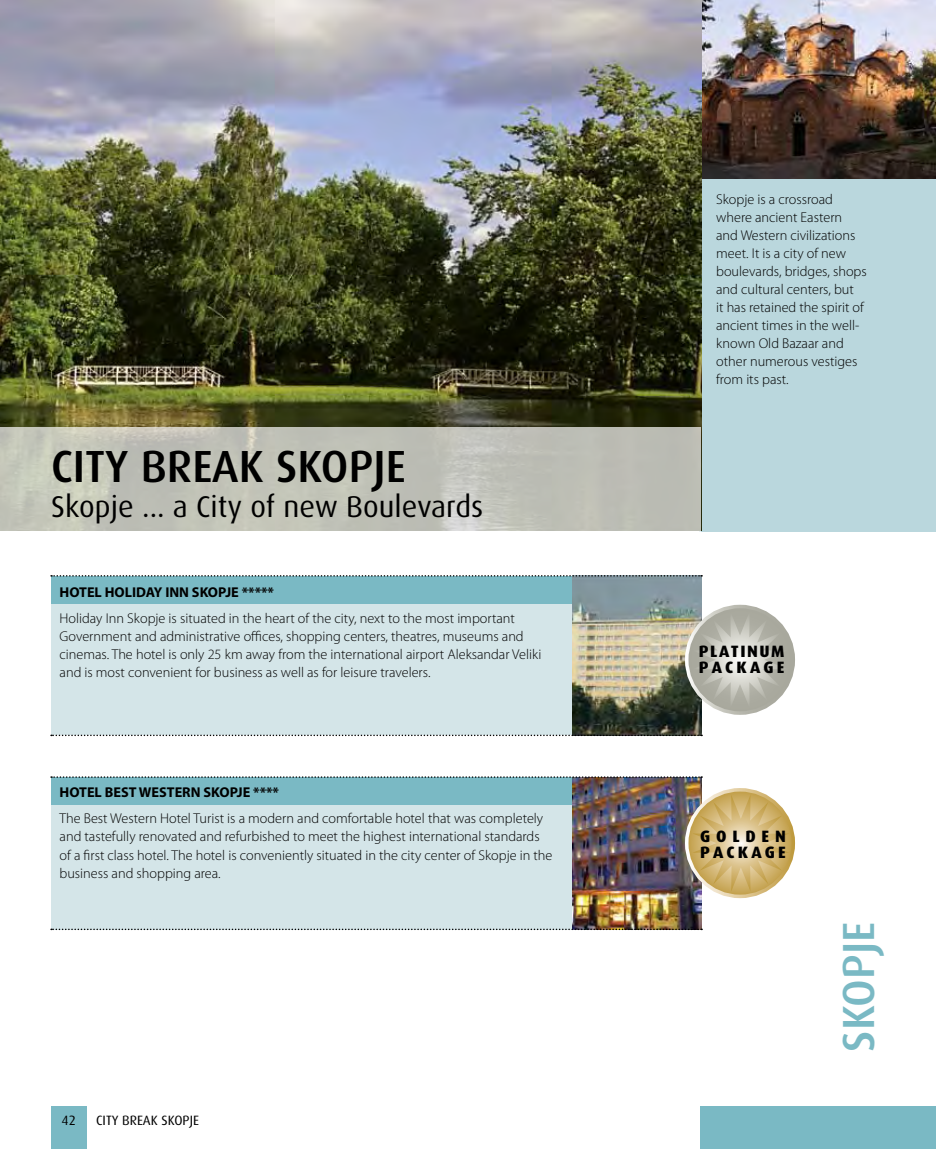
<style>
.page{position:relative;width:936px;height:1149px;background:#fff}
.page>*{position:absolute;margin:0;border:0;box-sizing:border-box;transform-origin:0 0}
.t1{font:500 45px "Dax";color:#000}
.t2{font:500 45px "Dax";color:#7ab9c4}
.t3{font:30px "Dax";color:#000}
.t4{font:800 16.5px/16.5px "Dax";letter-spacing:.09em;color:#000}
.t5{font:800 16.5px/16.5px "Dax";letter-spacing:.19em;color:#000}
.t6{font:300 14.25px/18px "Myriad Pro";color:#000}
.t7{font:700 14.25px "Myriad Pro";color:#000}
.t8{font:13.5px "Dax";color:#000}
</style>
<div class="page">
<div style="left:51px;top:1106px;width:35px;height:42px;background:#7ab9c4"></div>
<div style="left:700px;top:1106px;width:235px;height:42px;background:#7ab9c4"></div>
<div style="left:699px;top:1px;width:236px;height:530px;background:#bad7dd"></div>
<img style="left:701px;top:0;width:234px;height:178px">
<img style="left:0;top:0;width:701px;height:427px">
<svg style="left:0;top:427px;width:701px;height:104px;background:#c0c1b7"></svg>
<div style="left:51px;top:792px;width:650px;height:137px;background:#d4e5e8"></div>
<div style="left:51px;top:776px;width:650px;height:28px;background:#7ab9c4"></div>
<div style="left:51px;top:591px;width:650px;height:143px;background:#d4e5e8"></div>
<div style="left:51px;top:576px;width:650px;height:27px;background:#7ab9c4"></div>
<img style="left:572px;top:777px;width:129px;height:151px">
<img style="left:572px;top:576px;width:129px;height:158px">
<svg style="left:51px;top:575px;width:651px;height:1px"></svg>
<svg style="left:51px;top:734px;width:651px;height:2px"></svg>
<svg style="left:51px;top:776px;width:651px;height:1px"></svg>
<svg style="left:51px;top:928px;width:651px;height:1px"></svg>
<svg style="left:686px;top:789px;width:107px;height:107px"></svg>
<div style="left:685px;top:787px;width:110px;height:110px;border:4px solid #fff;border-radius:50%"></div>
<svg style="left:692px;top:794px;width:97px;height:97px;background:#d4bb82"></svg>
<svg style="left:686px;top:606px;width:107px;height:106px"></svg>
<div style="left:685px;top:604px;width:110px;height:110px;border:4px solid #fff;border-radius:50%"></div>
<svg style="left:691px;top:611px;width:97px;height:97px;background:#bfbfb6"></svg>
<h1 class="t1" style="left:51px;top:440px;width:356px">CITY BREAK SKOPJE</h1>
<h2 class="t3" style="left:51px;top:490px;width:434px">Skopje ... a City of new Boulevards</h2>
<p class="t7" style="left:60px;top:582px;width:216px">HOTEL HOLIDAY INN SKOPJE *****</p>
<p class="t6" style="left:60px;top:609px;width:483px">Holiday Inn Skopje is situated in the heart of the city, next to the most important Government and administrative offices, shopping centers, theatres, museums and cinemas. The hotel is only 25 km away from the international airport Aleksandar Veliki and is most convenient for business as well as for leisure travelers.</p>
<p class="t7" style="left:60px;top:782px;width:221px">HOTEL BEST WESTERN SKOPJE ****</p>
<p class="t6" style="left:60px;top:809px;width:494px">The Best Western Hotel Turist is a modern and comfortable hotel that was completely and tastefully renovated and refurbished to meet the highest international standards of a first class hotel. The hotel is conveniently situated in the city center of Skopje in the business and shopping area.</p>
<p class="t8" style="left:62px;top:1112px;width:16px">42</p>
<p class="t8" style="left:96px;top:1112px;width:104px">CITY BREAK SKOPJE</p>
<p class="t6" style="left:716px;top:190px;width:152px">Skopje is a crossroad where ancient Eastern and Western civilizations meet. It is a city of new boulevards, bridges, shops and cultural centers, but<br>it has retained the spirit of ancient times in the well&shy;known Old Bazaar and other numerous vestiges from its past.</p>
<p class="t4" style="left:699px;top:642px;width:87px">PLATINUM<br>PACKAGE</p>
<p class="t5" style="left:700px;top:827px;width:87px">GOLDEN<br>PACKAGE</p>
<h1 class="t2" style="left:833px;top:1051px;width:131px;rotate:-90deg">SKOPJE</h1>
</div>
